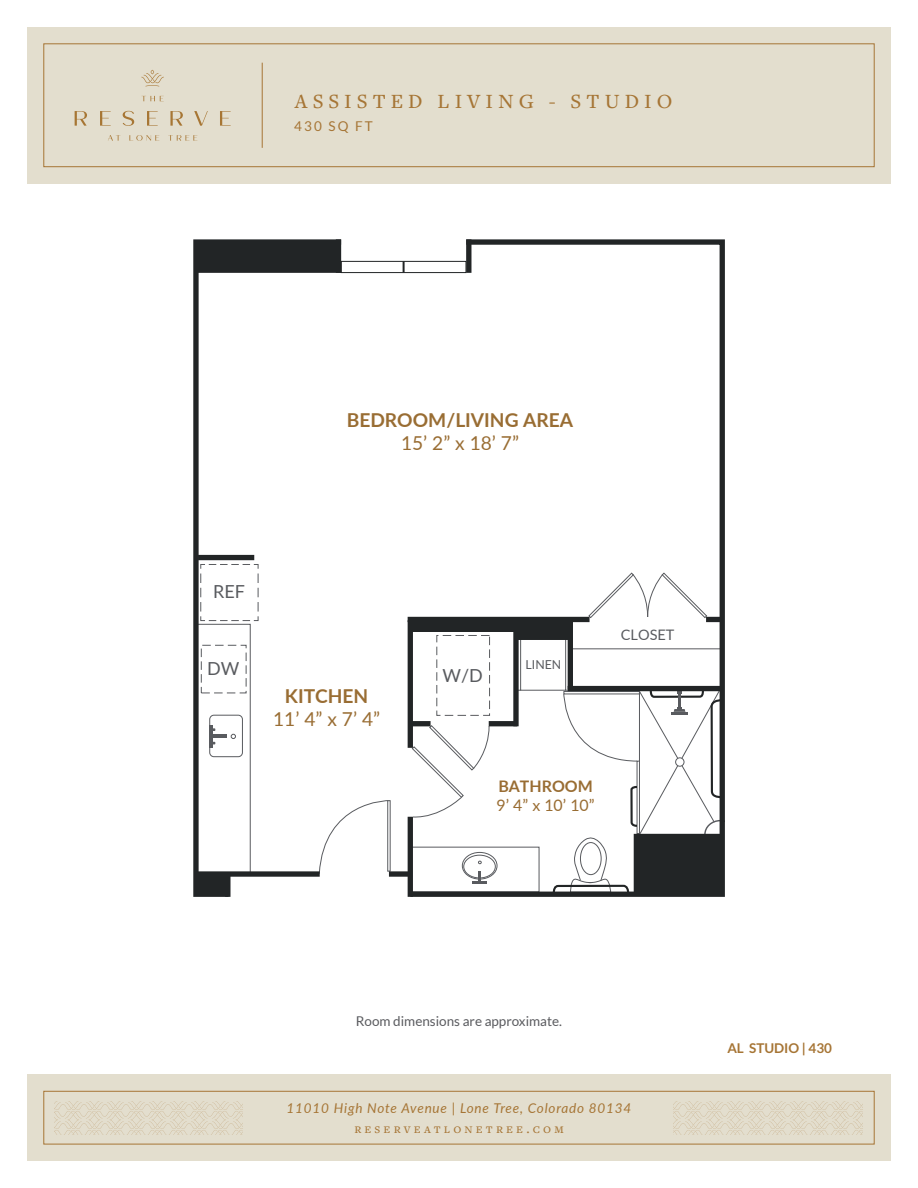
<style>
.page{position:relative;width:918px;height:1188px;background:#fff}
.page>*{position:absolute;margin:0;border:0;box-sizing:border-box;transform-origin:0 0}
.t1{font:500 21px "Freight Text Pro";letter-spacing:.24em;color:#a67535}
.t2{font:700 19.2px/23px "Lato";color:#996d33;text-align:center}
.t3{font:19.2px/23px "Lato";color:#996d33;text-align:center}
.t4{font:18px "Lato";color:#595b5f}
.t5{font:15.9px/19.2px "Lato";color:#996d33}
.t6{font:14.55px "Lato";color:#595b5f}
.t7{font:14.25px "Freight Text Pro";letter-spacing:.22em;color:#a67535}
.t8{font:italic 13.5px "Lato";letter-spacing:.06em;color:#a67535}
.t9{font:13.5px "Lato";color:#5a5b5f}
.t10{font:700 13.5px "Lato";color:#a67535}
.t11{font:13.5px "Lato";letter-spacing:.15em;color:#a67535}
.t12{font:12.3px "Lato";color:#595b5f}
.s1{font-weight:400}
.s2{font-weight:700}
</style>
<div class="page">
<div style="left:27px;top:1075px;width:864px;height:86px;background:#e3dece"></div>
<div style="left:43px;top:1091px;width:832px;height:53px;border:1px solid #a67535"></div>
<div style="left:27px;top:27px;width:864px;height:157px;background:#e3dece"></div>
<div style="left:43px;top:43px;width:832px;height:124px;border:1px solid #a67535"></div>
<svg style="left:674px;top:1101px;width:189px;height:33px"></svg>
<svg style="left:54px;top:1101px;width:189px;height:33px"></svg>
<hr style="left:262px;top:63px;width:1px;height:85px;background:#a67535">
<svg style="left:141px;top:70px;width:23px;height:16px"></svg>
<svg style="left:75px;top:111px;width:12px;height:15px"></svg>
<svg style="left:100px;top:111px;width:11px;height:15px"></svg>
<svg style="left:123px;top:111px;width:11px;height:15px"></svg>
<svg style="left:147px;top:111px;width:11px;height:15px"></svg>
<svg style="left:170px;top:111px;width:13px;height:15px"></svg>
<svg style="left:194px;top:111px;width:14px;height:15px"></svg>
<svg style="left:220px;top:111px;width:11px;height:15px"></svg>
<svg style="left:142px;top:96px;width:22px;height:5px"></svg>
<svg style="left:108px;top:135px;width:12px;height:6px"></svg>
<svg style="left:129px;top:135px;width:30px;height:6px"></svg>
<svg style="left:168px;top:135px;width:29px;height:6px"></svg>
<svg style="left:346px;top:800px;width:43px;height:74px"></svg>
<div style="left:387px;top:800px;width:3px;height:71px;border:1px solid #595b5f"></div>
<svg style="left:193px;top:239px;width:153px;height:658px"></svg>
<svg style="left:405px;top:239px;width:320px;height:658px"></svg>
<div style="left:196px;top:871px;width:124px;height:6px;background:#222526"></div>
<div style="left:389px;top:871px;width:23px;height:6px;background:#222526"></div>
<div style="left:408px;top:817px;width:5px;height:80px;background:#222526"></div>
<div style="left:634px;top:834px;width:5px;height:62px;background:#222526"></div>
<div style="left:637px;top:834px;width:85px;height:5px;background:#222526"></div>
<div style="left:568px;top:686px;width:154px;height:5px;background:#222526"></div>
<div style="left:408px;top:620px;width:5px;height:128px;background:#222526"></div>
<div style="left:408px;top:617px;width:182px;height:5px;background:#222526"></div>
<div style="left:706px;top:617px;width:15px;height:5px;background:#222526"></div>
<div style="left:489px;top:721px;width:28px;height:5px;background:#222526"></div>
<div style="left:410px;top:721px;width:21px;height:5px;background:#222526"></div>
<div style="left:198px;top:555px;width:56px;height:5px;background:#222526"></div>
<div style="left:336px;top:239px;width:5px;height:34px;background:#222526"></div>
<div style="left:466px;top:239px;width:5px;height:34px;background:#222526"></div>
<div style="left:196px;top:268px;width:145px;height:5px;background:#222526"></div>
<div style="left:517px;top:635px;width:52px;height:5px;background:#222526"></div>
<div style="left:513px;top:620px;width:6px;height:106px;background:#222526"></div>
<div style="left:568px;top:620px;width:5px;height:69px;background:#222526"></div>
<div style="left:225px;top:873px;width:6px;height:24px;background:#222526"></div>
<div style="left:196px;top:242px;width:143px;height:30px;background:#222526"></div>
<div style="left:637px;top:836px;width:85px;height:58px;background:#222526"></div>
<div style="left:516px;top:618px;width:54px;height:19px;background:#222526"></div>
<div style="left:410px;top:618px;width:109px;height:14px;background:#222526"></div>
<div style="left:196px;top:874px;width:33px;height:20px;background:#222526"></div>
<div style="left:341px;top:261px;width:125px;height:12px;background:#fff"></div>
<div style="left:341px;top:261px;width:125px;height:12px;border:1px solid #222526"></div>
<svg style="left:403px;top:261px;width:2px;height:12px"></svg>
<p class="t1" style="left:295px;top:87px;width:379px">ASSISTED LIVING - STUDIO</p>
<p class="t11" style="left:294px;top:119px;width:80px">430 SQ FT</p>
<p class="t2" style="left:347px;top:408px;width:228px">BEDROOM/LIVING AREA<br><span class="s1">15’ 2” x 18’ 7”</span></p>
<p class="t4" style="left:213px;top:579px;width:33px">REF</p>
<p class="t4" style="left:207px;top:656px;width:34px">DW</p>
<p class="t3" style="left:273px;top:684px;width:108px"><span class="s2">KITCHEN<br></span>11’ 4” x 7’ 4”</p>
<p class="t4" style="left:443px;top:663px;width:42px">W/D</p>
<p class="t12" style="left:526px;top:656px;width:37px">LINEN</p>
<p class="t6" style="left:621px;top:624px;width:55px">CLOSET</p>
<p class="t5" style="left:496px;top:776px;width:100px"><span class="s2">BATHROOM<br></span>9’ 4” x 10’ 10”</p>
<p class="t9" style="left:356px;top:1013px;width:208px">Room dimensions are approximate.</p>
<p class="t8" style="left:287px;top:1098px;width:346px">11010 High Note Avenue | Lone Tree, Colorado 80134</p>
<p class="t7" style="left:354px;top:1119px;width:211px">reserveatlonetree.com</p>
<p class="t10" style="left:727px;top:1040px;width:106px">AL STUDIO | 430</p>
</div>
